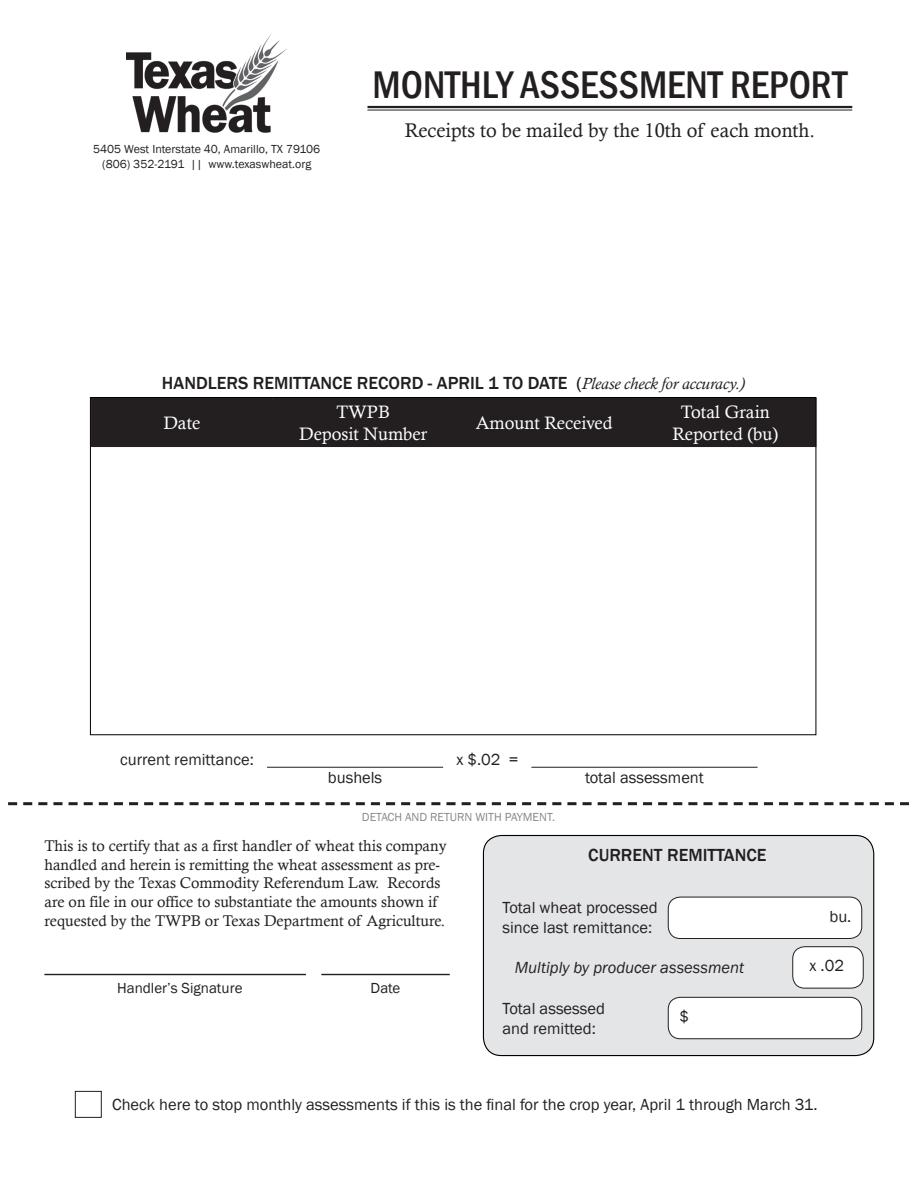
<style>
.page{position:relative;width:918px;height:1188px;background:#fff}
.page>*{position:absolute;margin:0;border:0;box-sizing:border-box;transform-origin:0 0}
.t1{font:500 condensed 39.6px "Franklin Gothic";color:#231f20}
.t2{font:19.8px "Calisto";color:#231f20}
.t3{font:500 18px "Franklin Gothic";color:#231f20}
.t4{font:18px "Calisto";color:#fff}
.Paragraph_Style_2{font:16.5px "Franklin Gothic";color:#231f20}
.Paragraph_Style_2-2{font:italic 16.5px "Franklin Gothic";color:#231f20}
.Paragraph_Style_1{font:15.45px/18.6px "Calisto";color:#231f20}
.Paragraph_Style_2-3{font:15px "Franklin Gothic";color:#231f20}
.t5{font:12px "Franklin Gothic";color:#231f20}
.sans_caps{font:12px "Franklin Gothic";color:#87898c}
.s1{font-family:"Calisto";font-weight:400;font-style:italic;font-size:16.5px}
</style>
<div class="page">
<div style="left:483px;top:836px;width:391px;height:220px;background:#e4e5e7;border-radius:18px"></div>
<div style="left:483px;top:835px;width:391px;height:221px;border:1px solid #000;border-radius:18px"></div>
<img style="left:126px;top:34px;width:161px;height:99px">
<div style="left:92px;top:399px;width:722px;height:48px;background:#231f20"></div>
<hr style="left:44px;top:974px;width:262px;height:1px;background:#231f20">
<hr style="left:321px;top:974px;width:129px;height:1px;background:#231f20">
<div style="left:668px;top:897px;width:194px;height:42px;background:#fff;border-radius:12px"></div>
<div style="left:668px;top:897px;width:194px;height:42px;border:1px solid #231f20;border-radius:12px"></div>
<div style="left:668px;top:997px;width:194px;height:42px;background:#fff;border-radius:12px"></div>
<div style="left:668px;top:997px;width:194px;height:42px;border:1px solid #231f20;border-radius:12px"></div>
<div style="left:793px;top:947px;width:70px;height:41px;background:#fff;border-radius:12px"></div>
<div style="left:792px;top:946px;width:72px;height:43px;border:1px solid #231f20;border-radius:12px"></div>
<div style="left:75px;top:1091px;width:27px;height:27px;border:1px solid #231f20"></div>
<hr style="left:368px;top:106px;width:484px;height:2px;background:#231f20">
<hr style="left:368px;top:110px;width:484px;height:1px;background:#231f20">
<svg style="left:8px;top:802px;width:901px;height:3px"></svg>
<hr style="left:267px;top:767px;width:176px;height:1px;background:#231f20">
<hr style="left:531px;top:767px;width:227px;height:1px;background:#231f20">
<p class="t5" style="left:93px;top:142px;width:229px">5405 West Interstate 40, Amarillo, TX 79106</p>
<p class="t5" style="left:102px;top:156px;width:211px">(806) 352-2191 || www.texaswheat.org</p>
<p class="t1" style="left:372px;top:58px;width:476px">MONTHLY ASSESSMENT REPORT</p>
<p class="t2" style="left:405px;top:119px;width:412px">Receipts to be mailed by the 10th of each month.</p>
<p class="t3" style="left:162px;top:372px;width:584px">HANDLERS REMITTANCE RECORD - APRIL 1 TO DATE (<span class="s1">Please check for accuracy.)</span></p>
<p class="t4" style="left:163px;top:413px;width:39px">Date</p>
<p class="t4" style="left:336px;top:402px;width:55px">TWPB</p>
<p class="t4" style="left:299px;top:423px;width:130px">Deposit Number</p>
<p class="t4" style="left:476px;top:413px;width:138px">Amount Received</p>
<p class="t4" style="left:681px;top:402px;width:90px">Total Grain</p>
<p class="t4" style="left:672px;top:423px;width:107px">Reported (bu)</p>
<p class="Paragraph_Style_2" style="left:120px;top:750px;width:135px">current remittance:</p>
<p class="Paragraph_Style_2" style="left:456px;top:750px;width:64px">x $.02 =</p>
<p class="Paragraph_Style_2" style="left:328px;top:767px;width:56px">bushels</p>
<p class="Paragraph_Style_2" style="left:585px;top:767px;width:120px">total assessment</p>
<p class="sans_caps" style="left:362px;top:810px;width:195px">DETACH AND RETURN WITH PAYMENT.</p>
<p class="Paragraph_Style_1" style="left:44px;top:836px;width:404px">This is to certify that as a first handler of wheat this company handled and herein is remitting the wheat assessment as pre&shy;scribed by the Texas Commodity Referendum Law. Records are on file in our office to substantiate the amounts shown if requested by the TWPB or Texas Department of Agriculture.</p>
<p class="Paragraph_Style_2-3" style="left:117px;top:979px;width:127px">Handler’s Signature</p>
<p class="Paragraph_Style_2-3" style="left:371px;top:979px;width:31px">Date</p>
<p class="t3" style="left:588px;top:844px;width:180px">CURRENT REMITTANCE</p>
<p class="Paragraph_Style_2" style="left:502px;top:897px;width:157px">Total wheat processed</p>
<p class="Paragraph_Style_2" style="left:502px;top:917px;width:151px">since last remittance:</p>
<p class="Paragraph_Style_2-2" style="left:515px;top:957px;width:231px">Multiply by producer assessment</p>
<p class="Paragraph_Style_2" style="left:502px;top:998px;width:104px">Total assessed</p>
<p class="Paragraph_Style_2" style="left:502px;top:1018px;width:95px">and remitted:</p>
<p class="Paragraph_Style_2" style="left:680px;top:1007px;width:11px">$</p>
<p class="Paragraph_Style_2" style="left:830px;top:906px;width:23px">bu.</p>
<p class="Paragraph_Style_2" style="left:809px;top:955px;width:36px">x .02</p>
<p class="Paragraph_Style_2" style="left:112px;top:1094px;width:707px">Check here to stop monthly assessments if this is the final for the crop year, April 1 through March 31.</p>
</div>
